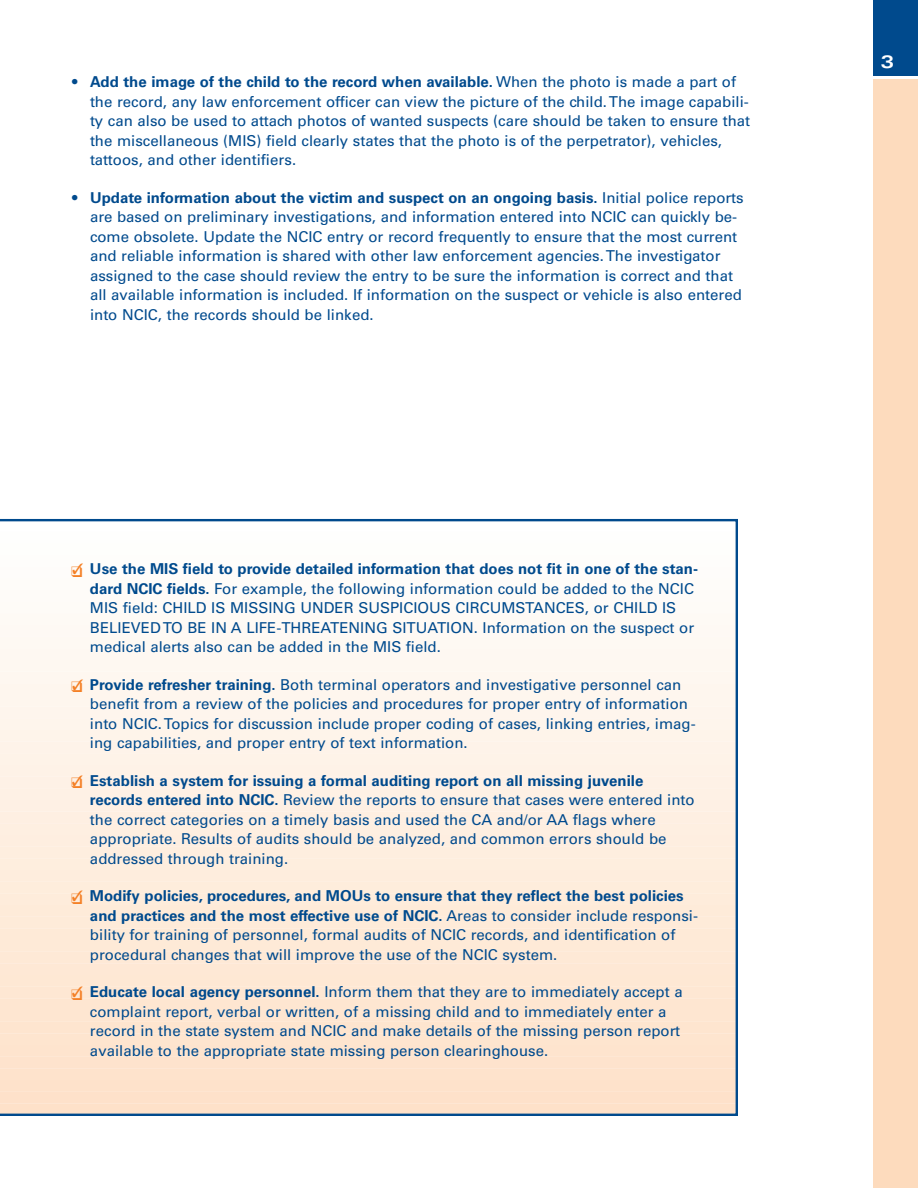
<style>
.page{position:relative;width:918px;height:1188px;background:#fff}
.page>*{position:absolute;margin:0;border:0;box-sizing:border-box;transform-origin:0 0}
.t1{font:700 expanded 18px "Univers";color:#fff}
.t2{font:15px/19.5px "Univers";color:#004a8d}
.t3{font:700 15px/19.5px "Univers";color:#004a8d}
.t4{font:15px "Zapf Dingbats";color:#f48026}
.s1{font-weight:700}
.s2{color:#f48026}
.s3{font-weight:400}
</style>
<div class="page">
<div style="left:873px;top:79px;width:45px;height:1109px;background:#fddbbd"></div>
<div style="left:873px;top:0;width:45px;height:75px;background:#004a8d"></div>
<svg style="left:0;top:519px;width:738px;height:597px"></svg>
<p class="t2" style="left:90px;top:74px;width:662px;text-indent:-18px">• <span class="s1">Add the image of the child to the record when available.</span> When the photo is made a part of the record, any law enforcement officer can view the picture of the child. The image capabili&shy;ty can also be used to attach photos of wanted suspects (care should be taken to ensure that the miscellaneous (MIS) field clearly states that the photo is of the perpetrator), vehicles, tattoos, and other identifiers.</p>
<p class="t2" style="left:90px;top:189px;width:655px;text-indent:-18px">• <span class="s1">Update information about the victim and suspect on an ongoing basis.</span> Initial police reports are based on preliminary investigations, and information entered into NCIC can quickly be&shy;come obsolete. Update the NCIC entry or record frequently to ensure that the most current and reliable information is shared with other law enforcement agencies. The investigator assigned to the case should review the entry to be sure the information is correct and that all available information is included. If information on the suspect or vehicle is also entered into NCIC, the records should be linked.</p>
<p class="t3" style="left:72px;top:561px;width:628px"><span class="s2">✐</span> Use the MIS field to provide detailed information that does not fit in one of the stan-</p>
<p class="t4" style="left:71px;top:563px;width:13px">■</p>
<p class="t2" style="left:90px;top:580px;width:606px"><span class="s1">dard NCIC fields.</span> For example, the following information could be added to the NCIC MIS field: CHILD IS MISSING UNDER SUSPICIOUS CIRCUMSTANCES, or CHILD IS BELIEVED TO BE IN A LIFE-THREATENING SITUATION. Information on the suspect or medical alerts also can be added in the MIS field.</p>
<p class="t2" style="left:72px;top:676px;width:611px"><span class="s2">✐</span> <span class="s1">Provide refresher training.</span> Both terminal operators and investigative personnel can</p>
<p class="t4" style="left:71px;top:678px;width:13px">■</p>
<p class="t2" style="left:90px;top:696px;width:607px">benefit from a review of the policies and procedures for proper entry of information into NCIC. Topics for discussion include proper coding of cases, linking entries, imag-</p>
<p class="t2" style="left:90px;top:735px;width:379px">ing capabilities, and proper entry of text information.</p>
<p class="t3" style="left:72px;top:772px;width:573px"><span class="s2">✐</span> Establish a system for issuing a formal auditing report on all missing juvenile</p>
<p class="t4" style="left:71px;top:774px;width:13px">■</p>
<p class="t2" style="left:90px;top:792px;width:606px"><span class="s1">records entered into NCIC.</span> Review the reports to ensure that cases were entered into the correct categories on a timely basis and used the CA and/or AA flags where appropriate. Results of audits should be analyzed, and common errors should be</p>
<p class="t2" style="left:90px;top:850px;width:200px">addressed through training.</p>
<p class="t3" style="left:90px;top:888px;width:610px;text-indent:-18px"><span class="s2">✐</span> Modify policies, procedures, and MOUs to ensure that they reflect the best policies and practices and the most effective use of NCIC. <span class="s3">Areas to consider include responsi-</span></p>
<p class="t4" style="left:71px;top:890px;width:13px">■</p>
<p class="t2" style="left:90px;top:927px;width:587px">bility for training of personnel, formal audits of NCIC records, and identification of procedural changes that will improve the use of the NCIC system.</p>
<p class="t2" style="left:71px;top:984px;width:613px"><span class="s2">■✐</span> <span class="s1">Educate local agency personnel.</span> Inform them that they are to immediately accept a</p>
<p class="t2" style="left:90px;top:1003px;width:592px">complaint report, verbal or written, of a missing child and to immediately enter a record in the state system and NCIC and make details of the missing person report available to the appropriate state missing person clearinghouse.</p>
<p class="t1" style="left:881px;top:55px;width:15px">3</p>
</div>
